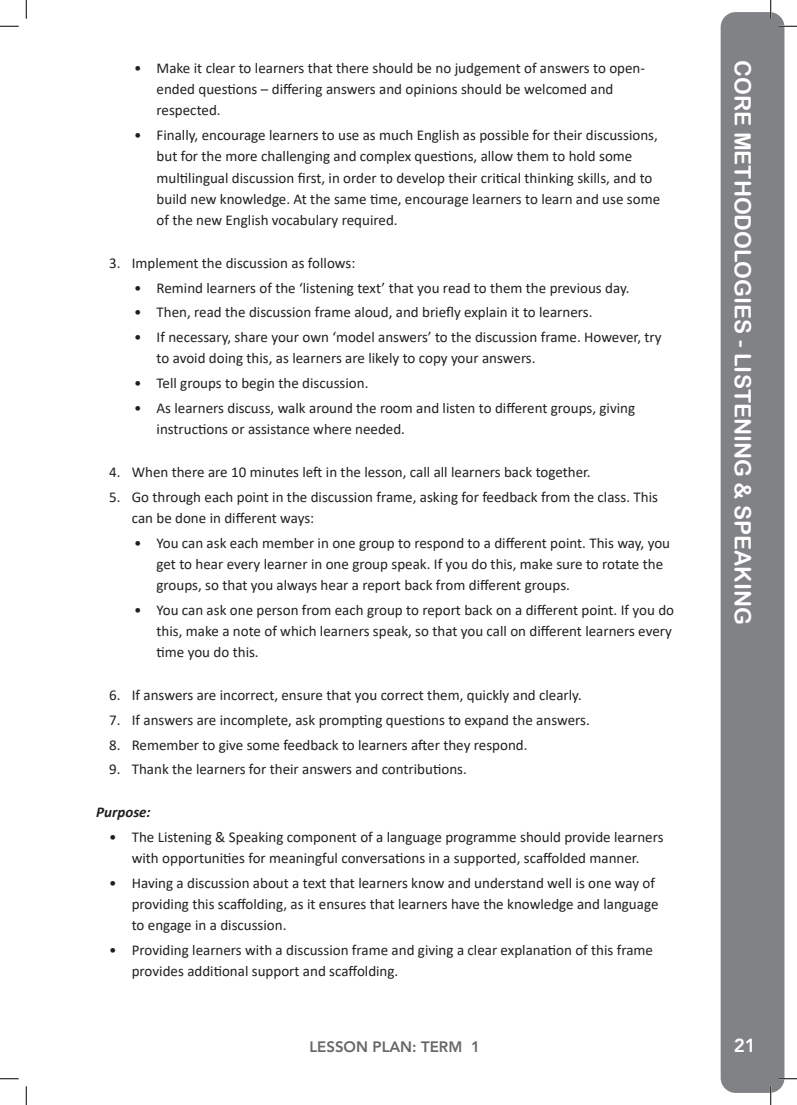
<style>
.page{position:relative;width:797px;height:1105px;background:#fff}
.page>*{position:absolute;margin:0;border:0;box-sizing:border-box;transform-origin:0 0}
.t1{font:22.5px "Arial Rounded MT Bold";color:#fff}
.t2{font:800 18.75px "Avenir LT Std";color:#fff}
.t3{font:15px/21.2px "Calibri";color:#231f20}
.t4{font:800 15px "Avenir LT Std";color:#686766}
.Normal_wrd_8{font:italic 700 15px "Calibri";color:#231f20}
</style>
<div class="page">
<div style="left:720px;top:12px;width:64px;height:1081px;background:#808285;border-radius:15px"></div>
<svg style="left:0;top:25px;width:19px;height:2px"></svg>
<svg style="left:778px;top:25px;width:19px;height:2px"></svg>
<svg style="left:0;top:1078px;width:19px;height:1px"></svg>
<svg style="left:778px;top:1078px;width:19px;height:1px"></svg>
<svg style="left:25px;top:0;width:2px;height:19px"></svg>
<svg style="left:25px;top:1086px;width:2px;height:19px"></svg>
<svg style="left:770px;top:0;width:1px;height:19px"></svg>
<svg style="left:770px;top:1086px;width:1px;height:19px"></svg>
<p class="t3" style="left:157px;top:57px;width:490px;text-indent:-22px">• Make it clear to learners that there should be no judgement of answers to open&shy;ended questions – differing answers and opinions should be welcomed and respected.</p>
<p class="t3" style="left:157px;top:124px;width:505px;text-indent:-22px">• Finally, encourage learners to use as much English as possible for their discussions, but for the more challenging and complex questions, allow them to hold some multilingual discussion first, in order to develop their critical thinking skills, and to build new knowledge. At the same time, encourage learners to learn and use some of the new English vocabulary required.</p>
<p class="t3" style="left:109px;top:252px;width:248px">3. Implement the discussion as follows:</p>
<p class="t3" style="left:134px;top:277px;width:497px">• Remind learners of the ‘listening text’ that you read to them the previous day.</p>
<p class="t3" style="left:134px;top:301px;width:460px">• Then, read the discussion frame aloud, and briefly explain it to learners.</p>
<p class="t3" style="left:157px;top:326px;width:506px;text-indent:-22px">• If necessary, share your own ‘model answers’ to the discussion frame. However, try to avoid doing this, as learners are likely to copy your answers.</p>
<p class="t3" style="left:134px;top:372px;width:236px">• Tell groups to begin the discussion.</p>
<p class="t3" style="left:157px;top:397px;width:480px;text-indent:-22px">• As learners discuss, walk around the room and listen to different groups, giving instructions or assistance where needed.</p>
<p class="t3" style="left:109px;top:461px;width:483px">4. When there are 10 minutes left in the lesson, call all learners back together.</p>
<p class="t3" style="left:132px;top:486px;width:527px;text-indent:-22px">5. Go through each point in the discussion frame, asking for feedback from the class. This can be done in different ways:</p>
<p class="t3" style="left:157px;top:532px;width:515px;text-indent:-22px">• You can ask each member in one group to respond to a different point. This way, you get to hear every learner in one group speak. If you do this, make sure to rotate the groups, so that you always hear a report back from different groups.</p>
<p class="t3" style="left:157px;top:599px;width:519px;text-indent:-22px">• You can ask one person from each group to report back on a different point. If you do this, make a note of which learners speak, so that you call on different learners every time you do this.</p>
<p class="t3" style="left:109px;top:684px;width:474px">6. If answers are incorrect, ensure that you correct them, quickly and clearly.</p>
<p class="t3" style="left:109px;top:709px;width:482px">7. If answers are incomplete, ask prompting questions to expand the answers.</p>
<p class="t3" style="left:109px;top:733px;width:420px">8. Remember to give some feedback to learners after they respond.</p>
<p class="t3" style="left:109px;top:758px;width:359px">9. Thank the learners for their answers and contributions.</p>
<p class="Normal_wrd_8" style="left:96px;top:801px;width:56px">Purpose:</p>
<p class="t3" style="left:109px;top:826px;width:556px;text-align:center">• The Listening &amp; Speaking component of a language programme should provide learners with opportunities for meaningful conversations in a supported, scaffolded manner.</p>
<p class="t3" style="left:132px;top:872px;width:528px;text-indent:-22px">• Having a discussion about a text that learners know and understand well is one way of providing this scaffolding, as it ensures that learners have the knowledge and language to engage in a discussion.</p>
<p class="t3" style="left:132px;top:939px;width:523px;text-indent:-22px">• Providing learners with a discussion frame and giving a clear explanation of this frame provides additional support and scaffolding.</p>
<p class="t1" style="left:756px;top:60px;width:566px;rotate:90deg">CORE METHODOLOGIES - LISTENING &amp; SPEAKING</p>
<p class="t4" style="left:309px;top:1038px;width:172px">LESSON PLAN: TERM 1</p>
<p class="t2" style="left:733px;top:1034px;width:24px">21</p>
</div>
